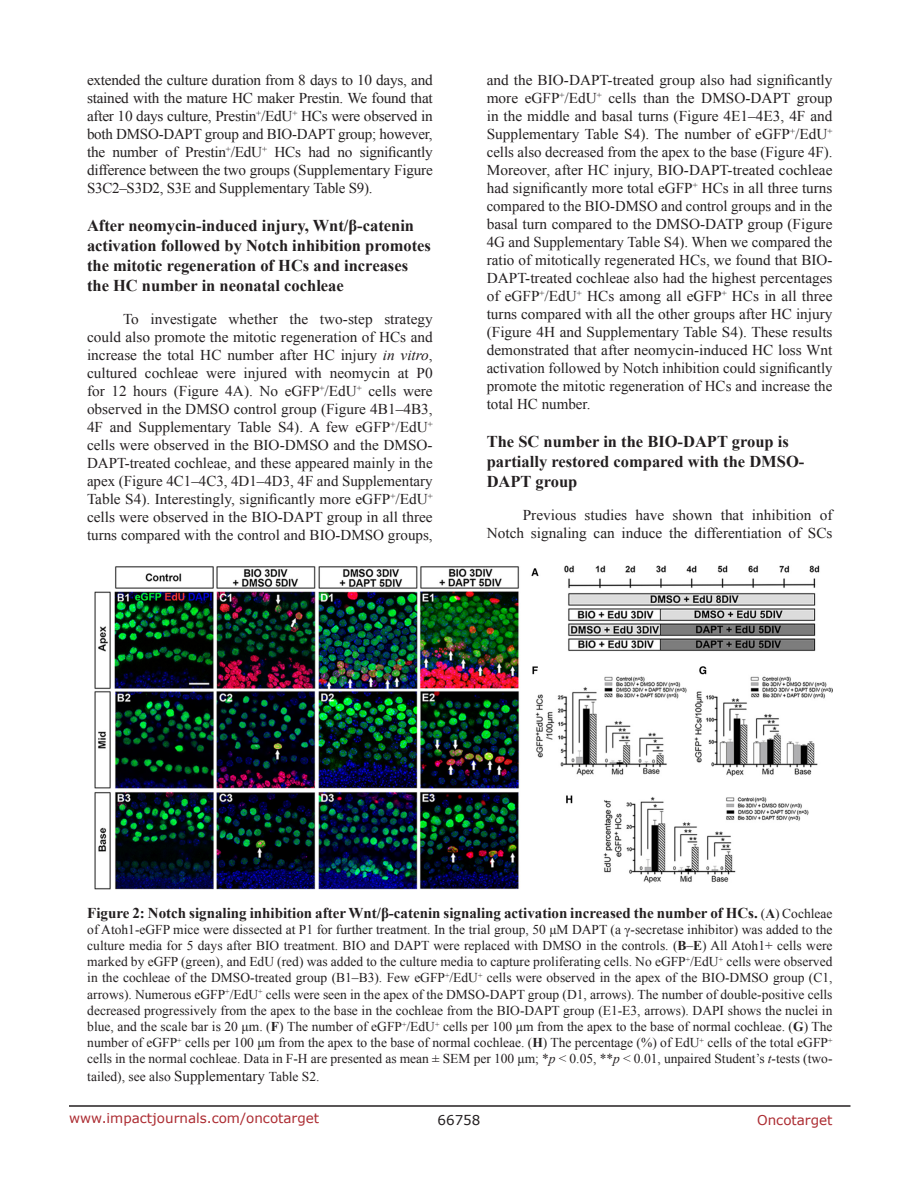
<style>
.page{position:relative;width:918px;height:1188px;background:#fff}
.page>*{position:absolute;margin:0;border:0;box-sizing:border-box;transform-origin:0 0}
.SubHeading_middle{font:700 16.5px/19.8px "Times New Roman";color:#231f20}
.BodyText{font:15px/18px "Times New Roman";color:#231f20;text-align:justify}
.FigureText{font:700 15px "Times New Roman";color:#231f20}
.FigureText-2{font:13.5px/16.2px "Times New Roman";color:#231f20;text-align:justify}
.t1{font:13.5px "Verdana";color:#ac2b31}
.t2{font:13.5px "Verdana";color:#231f20}
.s1{font-style:italic}
.s2{font-weight:400;font-size:13.5px}
.s3{font-size:13.5px}
.s4{font-weight:700}
.s5{font-size:15px}
</style>
<div class="page">
<hr style="left:69px;top:1105px;width:781px;height:2px;background:#231f20">
<img style="left:94px;top:565px;width:739px;height:324px">
<p class="BodyText" style="left:87px;top:71px;width:347px">extended the culture duration from 8 days to 10 days, and stained with the mature HC maker Prestin. We found that after 10 days culture, Prestin<sup>+</sup>/EdU<sup>+</sup> HCs were observed in both DMSO-DAPT group and BIO-DAPT group; however, the number of Prestin<sup>+</sup>/EdU<sup>+</sup> HCs had no significantly difference between the two groups (Supplementary Figure S3C2–S3D2, S3E and Supplementary Table S9).</p>
<p class="SubHeading_middle" style="left:87px;top:215px;width:345px">After neomycin-induced injury, Wnt/β-catenin activation followed by Notch inhibition promotes the mitotic regeneration of HCs and increases the HC number in neonatal cochleae</p>
<p class="BodyText" style="left:87px;top:309px;width:347px;text-indent:36px">To investigate whether the two-step strategy could also promote the mitotic regeneration of HCs and increase the total HC number after HC injury <span class="s1">in vitro</span>, cultured cochleae were injured with neomycin at P0 for 12 hours (Figure 4A). No eGFP<sup>+</sup>/EdU<sup>+</sup> cells were observed in the DMSO control group (Figure 4B1–4B3, 4F and Supplementary Table S4). A few eGFP<sup>+</sup>/EdU<sup>+ </sup>cells were observed in the BIO-DMSO and the DMSO-DAPT-treated cochleae, and these appeared mainly in the apex (Figure 4C1–4C3, 4D1–4D3, 4F and Supplementary Table S4). Interestingly, significantly more eGFP<sup>+</sup>/EdU<sup>+ </sup>cells were observed in the BIO-DAPT group in all three turns compared with the control and BIO-DMSO groups,</p>
<p class="BodyText" style="left:487px;top:71px;width:347px">and the BIO-DAPT-treated group also had significantly more eGFP<sup>+</sup>/EdU<sup>+</sup> cells than the DMSO-DAPT group in the middle and basal turns (Figure 4E1–4E3, 4F and Supplementary Table S4). The number of eGFP<sup>+</sup>/EdU<sup>+ </sup>cells also decreased from the apex to the base (Figure 4F).<br>Moreover, after HC injury, BIO-DAPT-treated cochleae had significantly more total eGFP<sup>+</sup> HCs in all three turns compared to the BIO-DMSO and control groups and in the basal turn compared to the DMSO-DATP group (Figure 4G and Supplementary Table S4). When we compared the ratio of mitotically regenerated HCs, we found that BIO-DAPT-treated cochleae also had the highest percentages of eGFP<sup>+</sup>/EdU<sup>+</sup> HCs among all eGFP<sup>+</sup> HCs in all three turns compared with all the other groups after HC injury (Figure 4H and Supplementary Table S4). These results demonstrated that after neomycin-induced HC loss Wnt activation followed by Notch inhibition could significantly promote the mitotic regeneration of HCs and increase the total HC number.</p>
<p class="SubHeading_middle" style="left:487px;top:431px;width:319px">The SC number in the BIO-DAPT group is partially restored compared with the DMSO-<br>DAPT group</p>
<p class="BodyText" style="left:487px;top:506px;width:347px;text-align:right">Previous studies have shown that inhibition of<br>Notch signaling can induce the differentiation of SCs</p>
<p class="FigureText" style="left:87px;top:902px;width:747px">Figure 2: Notch signaling inhibition after Wnt/β-catenin signaling activation increased the number of HCs. <span class="s2">(</span><span class="s3">A</span><span class="s2">) Cochleae</span></p>
<p class="FigureText-2" style="left:87px;top:921px;width:747px">of Atoh1-eGFP mice were dissected at P1 for further treatment. In the trial group, 50 μM DAPT (a γ-secretase inhibitor) was added to the culture media for 5 days after BIO treatment. BIO and DAPT were replaced with DMSO in the controls. (<span class="s4">B</span>–<span class="s4">E</span>) All Atoh1+ cells were marked by eGFP (green), and EdU (red) was added to the culture media to capture proliferating cells. No eGFP<sup>+</sup>/EdU<sup>+</sup> cells were observed in the cochleae of the DMSO-treated group (B1–B3). Few eGFP<sup>+</sup>/EdU<sup>+</sup> cells were observed in the apex of the BIO-DMSO group (C1, arrows). Numerous eGFP<sup>+</sup>/EdU<sup>+</sup> cells were seen in the apex of the DMSO-DAPT group (D1, arrows). The number of double-positive cells decreased progressively from the apex to the base in the cochleae from the BIO-DAPT group (E1-E3, arrows). DAPI shows the nuclei in blue, and the scale bar is 20 μm. (<span class="s4">F</span>) The number of eGFP<sup>+</sup>/EdU<sup>+</sup> cells per 100 μm from the apex to the base of normal cochleae. (<span class="s4">G</span>) The number of eGFP<sup>+</sup> cells per 100 μm from the apex to the base of normal cochleae. (<span class="s4">H</span>) The percentage (%) of EdU<sup>+</sup> cells of the total eGFP<sup>+ </sup>cells in the normal cochleae. Data in F-H are presented as mean ± SEM per 100 μm; *<span class="s1">p</span> &lt; 0.05, **<span class="s1">p</span> &lt; 0.01, unpaired Student’s <span class="s1">t</span>-tests (two-</p>
<p class="FigureText-2" style="left:87px;top:1069px;width:234px">tailed), see also <span class="s5">Supplementary</span> Table S2.</p>
<p class="t1" style="left:69px;top:1109px;width:252px">www.impactjournals.com/oncotarget</p>
<p class="t2" style="left:438px;top:1111px;width:44px">66758</p>
<p class="t1" style="left:757px;top:1111px;width:77px">Oncotarget</p>
</div>
